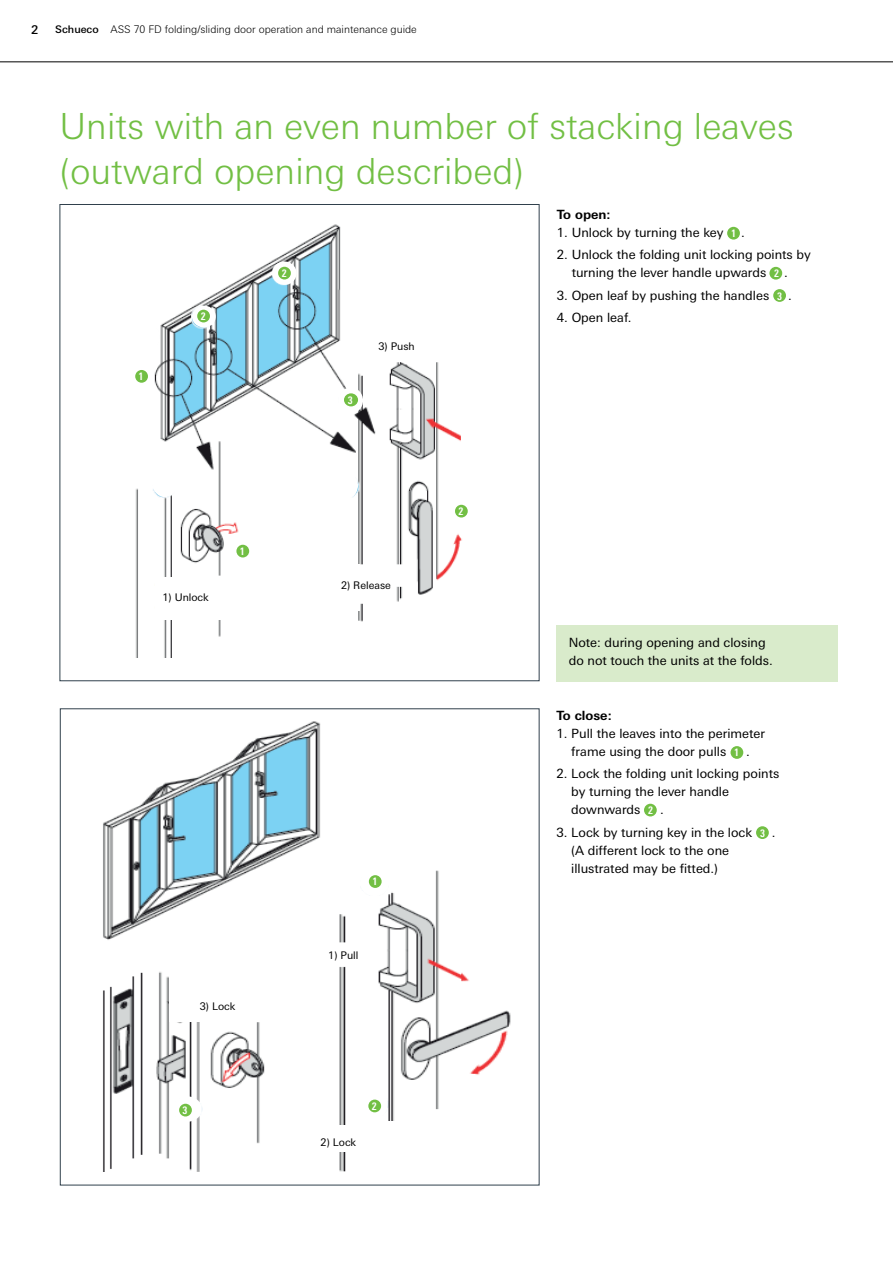
<style>
.page{position:relative;width:893px;height:1263px;background:#fff}
.page>*{position:absolute;margin:0;border:0;box-sizing:border-box;transform-origin:0 0}
.t1{font:300 36px/45px "LT Univers Basic";color:#72bf44}
.t2{font:12.75px/18px "LT Univers Basic";color:#000}
.t3{font:700 12.75px "LT Univers Basic";color:#000}
.t4{font:500 12px "LT Univers Basic";color:#000}
.t5{font:300 10.5px "LT Univers Basic";color:#000}
.t6{font:10.5px "LT Univers Basic";color:#000}
.t7{font:700 condensed 10.5px "LT Univers";color:#fff}
.s1{font-weight:500}
.s2{font-family:"LT Univers";font-weight:700;font-stretch:condensed;font-size:10.5px;color:#fff}
</style>
<div class="page">
<hr style="left:0;top:62px;width:893px;height:1px;background:#000">
<div style="left:756px;top:826px;width:13px;height:13px;background:#72bf44;border-radius:50%"></div>
<div style="left:644px;top:804px;width:13px;height:12px;background:#72bf44;border-radius:50%"></div>
<div style="left:730px;top:746px;width:13px;height:13px;background:#72bf44;border-radius:50%"></div>
<div style="left:773px;top:289px;width:13px;height:13px;background:#72bf44;border-radius:50%"></div>
<div style="left:769px;top:267px;width:13px;height:13px;background:#72bf44;border-radius:50%"></div>
<div style="left:727px;top:227px;width:13px;height:13px;background:#72bf44;border-radius:50%"></div>
<div style="left:556px;top:625px;width:282px;height:57px;background:#d9ebcb"></div>
<img style="left:103px;top:721px;width:408px;height:450px">
<div style="left:240px;top:917px;width:85px;height:62px;background:#fff"></div>
<div style="left:170px;top:973px;width:110px;height:49px;background:#fff"></div>
<div style="left:356px;top:1120px;width:100px;height:49px;background:#fff"></div>
<div style="left:286px;top:1125px;width:100px;height:27px;background:#fff"></div>
<img style="left:135px;top:224px;width:333px;height:434px">
<div style="left:372px;top:314px;width:68px;height:42px;background:#fff"></div>
<div style="left:279px;top:564px;width:81px;height:47px;background:#fff"></div>
<div style="left:155px;top:577px;width:94px;height:43px;background:#fff"></div>
<div style="left:156px;top:581px;width:97px;height:29px;background:#fff"></div>
<div style="left:338px;top:387px;width:25px;height:27px;background:#fff;border-radius:50%"></div>
<div style="left:344px;top:393px;width:14px;height:13px;background:#72bf44;border-radius:50%"></div>
<div style="left:151px;top:464px;width:27px;height:33px;background:#fff;border-radius:50%"></div>
<div style="left:236px;top:545px;width:13px;height:12px;background:#72bf44;border-radius:50%"></div>
<div style="left:334px;top:472px;width:24px;height:27px;background:#fff;border-radius:50%"></div>
<div style="left:455px;top:505px;width:13px;height:12px;background:#72bf44;border-radius:50%"></div>
<div style="left:134px;top:323px;width:26px;height:28px;background:#fff;border-radius:50%"></div>
<div style="left:135px;top:370px;width:13px;height:13px;background:#72bf44;border-radius:50%"></div>
<div style="left:192px;top:306px;width:24px;height:21px;background:#fff;border-radius:50%"></div>
<div style="left:197px;top:310px;width:13px;height:12px;background:#72bf44;border-radius:50%"></div>
<div style="left:272px;top:261px;width:25px;height:24px;background:#fff;border-radius:50%"></div>
<div style="left:278px;top:267px;width:13px;height:12px;background:#72bf44;border-radius:50%"></div>
<div style="left:360px;top:869px;width:29px;height:27px;background:#fff;border-radius:50%"></div>
<div style="left:369px;top:875px;width:13px;height:13px;background:#72bf44;border-radius:50%"></div>
<div style="left:172px;top:1096px;width:30px;height:26px;background:#fff;border-radius:50%"></div>
<div style="left:179px;top:1104px;width:13px;height:12px;background:#72bf44;border-radius:50%"></div>
<div style="left:359px;top:1088px;width:29px;height:32px;background:#fff;border-radius:50%"></div>
<div style="left:368px;top:1099px;width:13px;height:13px;background:#72bf44;border-radius:50%"></div>
<p class="t4" style="left:31px;top:22px;width:9px">2</p>
<p class="t5" style="left:55px;top:23px;width:363px"><span class="s1">Schueco</span> ASS 70 FD folding/sliding door operation and maintenance guide</p>
<h1 class="t1" style="left:60px;top:103px;width:736px">Units with an even number of stacking leaves (outward opening described)</h1>
<p class="t7" style="left:139px;top:370px;width:6px">1</p>
<p class="t7" style="left:201px;top:310px;width:6px">2</p>
<p class="t7" style="left:282px;top:267px;width:6px">2</p>
<p class="t6" style="left:162px;top:592px;width:48px">1) Unlock</p>
<p class="t7" style="left:240px;top:545px;width:6px">1</p>
<p class="t7" style="left:348px;top:394px;width:6px">3</p>
<p class="t6" style="left:378px;top:340px;width:38px">3) Push</p>
<p class="t6" style="left:341px;top:579px;width:51px">2) Release</p>
<p class="t7" style="left:459px;top:505px;width:6px">2</p>
<p class="t6" style="left:200px;top:1000px;width:37px">3) Lock</p>
<p class="t7" style="left:183px;top:1104px;width:6px">3</p>
<p class="t7" style="left:372px;top:875px;width:6px">1</p>
<p class="t6" style="left:328px;top:949px;width:32px">1) Pull</p>
<p class="t6" style="left:321px;top:1136px;width:37px">2) Lock</p>
<p class="t7" style="left:372px;top:1100px;width:6px">2</p>
<p class="t3" style="left:557px;top:207px;width:55px">To open:</p>
<p class="t2" style="left:557px;top:224px;width:189px">1. Unlock by turning the key <span class="s2">1</span> .</p>
<p class="t2" style="left:572px;top:246px;width:241px;text-indent:-15px">2. Unlock the folding unit locking points by turning the lever handle upwards <span class="s2">2</span> .</p>
<p class="t2" style="left:557px;top:286px;width:236px">3. Open leaf by pushing the handles <span class="s2">3</span> .</p>
<p class="t2" style="left:557px;top:308px;width:76px">4. Open leaf.</p>
<p class="t2" style="left:569px;top:633px;width:206px">Note: during opening and closing do not touch the units at the folds.</p>
<p class="t3" style="left:556px;top:708px;width:57px">To close:</p>
<p class="t2" style="left:556px;top:725px;width:210px;text-align:center">1. Pull the leaves into the perimeter frame using the door pulls <span class="s2">1</span> .</p>
<p class="t2" style="left:571px;top:765px;width:210px;text-indent:-15px">2. Lock the folding unit locking points by turning the lever handle downwards <span class="s2">2</span> .</p>
<p class="t2" style="left:571px;top:823px;width:206px;text-indent:-15px">3. Lock by turning key in the lock <span class="s2">3</span> . (A different lock to the one illustrated may be fitted.)</p>
</div>
